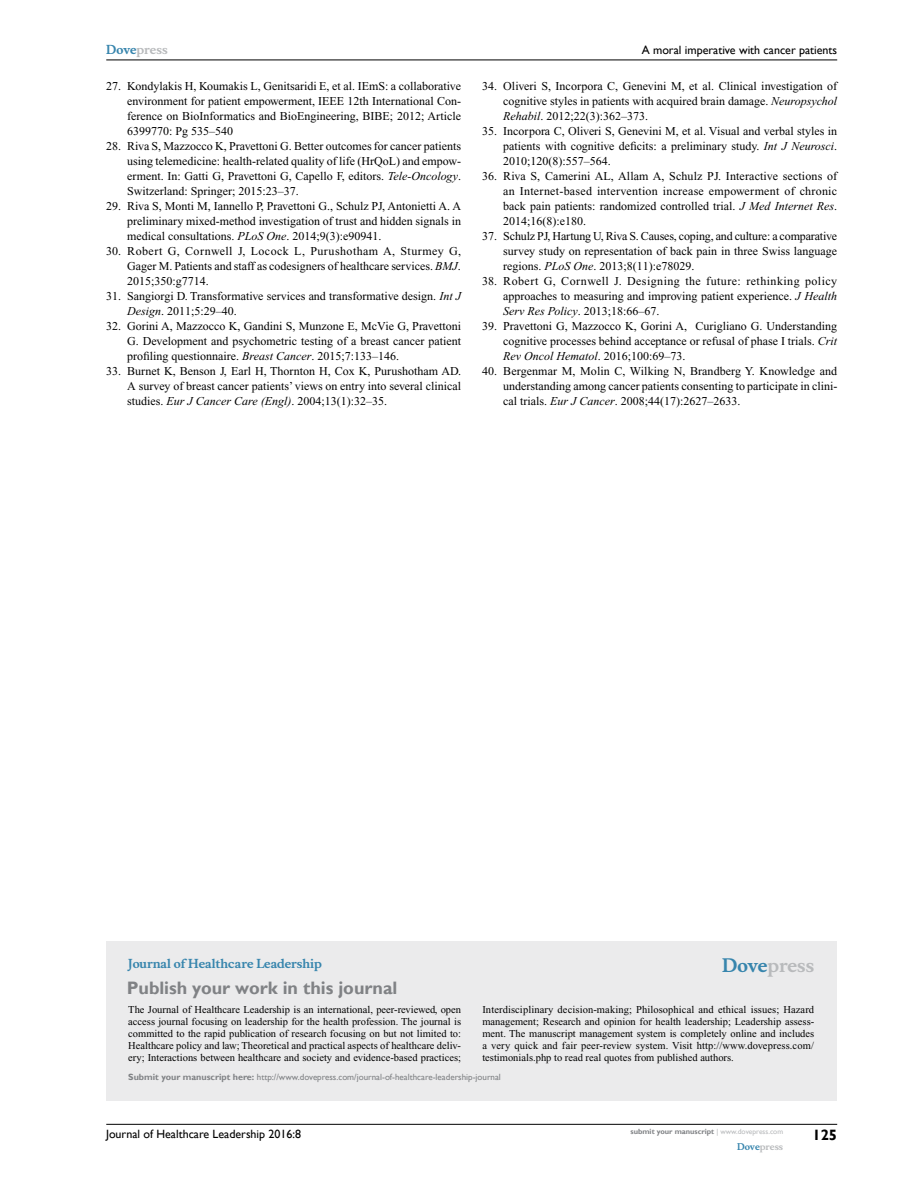
<style>
.page{position:relative;width:918px;height:1188px;background:#fff}
.page>*{position:absolute;margin:0;border:0;box-sizing:border-box;transform-origin:0 0}
.t1{font:700 18px "Gill Sans";color:#808285}
.t2{font:700 18px "Musee";color:#b8babc}
.t3{font:700 15px "Gill Sans";color:#000}
.t4{font:12px/15px "Times New Roman";color:#000;text-align:justify}
.t5{font:12px "Gill Sans";color:#000}
.t6{font:700 12px "Musee";color:#3785ad}
.t7{font:700 12px "Musee";color:#b8babc}
.t8{font:10.5px/12px "Times New Roman";color:#000;text-align:justify}
.t9{font:9px "Gill Sans";color:#808285}
.t10{font:700 9px "Musee";color:#b8babc}
.t11{font:700 7.5px "Gill Sans";color:#808285}
.s1{color:#3785ad}
.s2{font-style:italic}
.s3{font-weight:700}
.s4{font-weight:400;color:#b8babc}
</style>
<div class="page">
<div style="left:106px;top:941px;width:731px;height:159px;background:#ebebec"></div>
<hr style="left:106px;top:1124px;width:731px;height:1px;background:#000">
<hr style="left:106px;top:60px;width:731px;height:1px;background:#000">
<p class="t7" style="left:106px;top:43px;width:63px"><span class="s1">Dove</span>press</p>
<p class="t4" style="left:127px;top:79px;width:335px;text-indent:-21px">27. Kondylakis H, Koumakis L, Genitsaridi E, et al. IEmS: a collaborative environment for patient empowerment, IEEE 12th International Con&shy;ference on BioInformatics and BioEngineering, BIBE; 2012; Article 6399770: Pg 535–540</p>
<p class="t4" style="left:127px;top:139px;width:335px;text-indent:-21px">28. Riva S, Mazzocco K, Pravettoni G. Better outcomes for cancer patients using telemedicine: health-related quality of life (HrQoL) and empow&shy;erment. In: Gatti G, Pravettoni G, Capello F, editors. <span class="s2">Tele-Oncology</span>.<br>Switzerland: Springer; 2015:23–37.</p>
<p class="t4" style="left:127px;top:199px;width:335px;text-indent:-21px">29. Riva S, Monti M, Iannello P, Pravettoni G., Schulz PJ, Antonietti A. A preliminary mixed-method investigation of trust and hidden signals in medical consultations. <span class="s2">PLoS One</span>. 2014;9(3):e90941.</p>
<p class="t4" style="left:127px;top:244px;width:335px;text-indent:-21px">30. Robert G, Cornwell J, Locock L, Purushotham A, Sturmey G, Gager M. Patients and staff as codesigners of healthcare services. <span class="s2">BMJ</span>.<br>2015;350:g7714.</p>
<p class="t4" style="left:127px;top:289px;width:335px;text-indent:-21px">31. Sangiorgi D. Transformative services and transformative design. <span class="s2">Int J<br>Design</span>. 2011;5:29–40.</p>
<p class="t4" style="left:127px;top:319px;width:335px;text-indent:-21px">32. Gorini A, Mazzocco K, Gandini S, Munzone E, McVie G, Pravettoni G. Development and psychometric testing of a breast cancer patient profiling questionnaire. <span class="s2">Breast Cancer</span>. 2015;7:133–146.</p>
<p class="t4" style="left:127px;top:364px;width:335px;text-indent:-21px">33. Burnet K, Benson J, Earl H, Thornton H, Cox K, Purushotham AD.<br>A survey of breast cancer patients’ views on entry into several clinical studies. <span class="s2">Eur J Cancer Care (Engl)</span>. 2004;13(1):32–35.</p>
<p class="t5" style="left:642px;top:43px;width:197px">A moral imperative with cancer patients</p>
<p class="t4" style="left:503px;top:79px;width:335px;text-indent:-21px">34. Oliveri S, Incorpora C, Genevini M, et al. Clinical investigation of cognitive styles in patients with acquired brain damage. <span class="s2">Neuropsychol Rehabil</span>. 2012;22(3):362–373.</p>
<p class="t4" style="left:503px;top:124px;width:335px;text-indent:-21px">35. Incorpora C, Oliveri S, Genevini M, et al. Visual and verbal styles in patients with cognitive deficits: a preliminary study. <span class="s2">Int J Neurosci</span>.<br>2010;120(8):557–564.</p>
<p class="t4" style="left:503px;top:169px;width:335px;text-indent:-21px">36. Riva S, Camerini AL, Allam A, Schulz PJ. Interactive sections of an Internet-based intervention increase empowerment of chronic back pain patients: randomized controlled trial. <span class="s2">J Med Internet Res</span>.<br>2014;16(8):e180.</p>
<p class="t4" style="left:503px;top:229px;width:335px;text-indent:-21px">37. Schulz PJ, Hartung U, Riva S. Causes, coping, and culture: a comparative survey study on representation of back pain in three Swiss language regions. <span class="s2">PLoS One</span>. 2013;8(11):e78029.</p>
<p class="t4" style="left:503px;top:274px;width:335px;text-indent:-21px">38. Robert G, Cornwell J. Designing the future: rethinking policy approaches to measuring and improving patient experience. <span class="s2">J Health Serv Res Policy</span>. 2013;18:66–67.</p>
<p class="t4" style="left:503px;top:319px;width:335px;text-indent:-21px">39. Pravettoni G, Mazzocco K, Gorini A, Curigliano G. Understanding cognitive processes behind acceptance or refusal of phase I trials. <span class="s2">Crit Rev Oncol Hematol</span>. 2016;100:69–73.</p>
<p class="t4" style="left:503px;top:364px;width:336px;text-indent:-21px">40. Bergenmar M, Molin C, Wilking N, Brandberg Y. Knowledge and understanding among cancer patients consenting to participate in clini&shy;cal trials. <span class="s2">Eur J Cancer</span>. 2008;44(17):2627–2633.</p>
<p class="t6" style="left:128px;top:956px;width:195px">Journal of Healthcare Leadership</p>
<h1 class="t1" style="left:127px;top:977px;width:272px">Publish your work in this journal</h1>
<h1 class="t2" style="left:722px;top:955px;width:94px"><span class="s1">Dove</span>press</h1>
<p class="t8" style="left:128px;top:1004px;width:334px">The Journal of Healthcare Leadership is an international, peer-reviewed, open access journal focusing on leadership for the health profession. The journal is committed to the rapid publication of research focusing on but not limited to:<br>Healthcare policy and law; Theoretical and practical aspects of healthcare deliv&shy;ery; Interactions between healthcare and society and evidence-based practices;</p>
<p class="t8" style="left:482px;top:1004px;width:333px">Interdisciplinary decision-making; Philosophical and ethical issues; Hazard management; Research and opinion for health leadership; Leadership assess&shy;ment. The manuscript management system is completely online and includes a very quick and fair peer-review system. Visit http://www.dovepress.com/ testimonials.php to read real quotes from published authors.</p>
<p class="t9" style="left:128px;top:1072px;width:374px"><span class="s3">Submit your manuscript here:</span> http://www.dovepress.com/journal-of-healthcare-leadership-journal</p>
<p class="t5" style="left:106px;top:1127px;width:196px">Journal of Healthcare Leadership 2016:8</p>
<p class="t11" style="left:631px;top:1127px;width:154px">submit your manuscript <span class="s4">| www.dovepress.com</span></p>
<p class="t10" style="left:737px;top:1141px;width:48px"><span class="s1">Dove</span>press</p>
<p class="t3" style="left:812px;top:1126px;width:26px">125</p>
</div>
